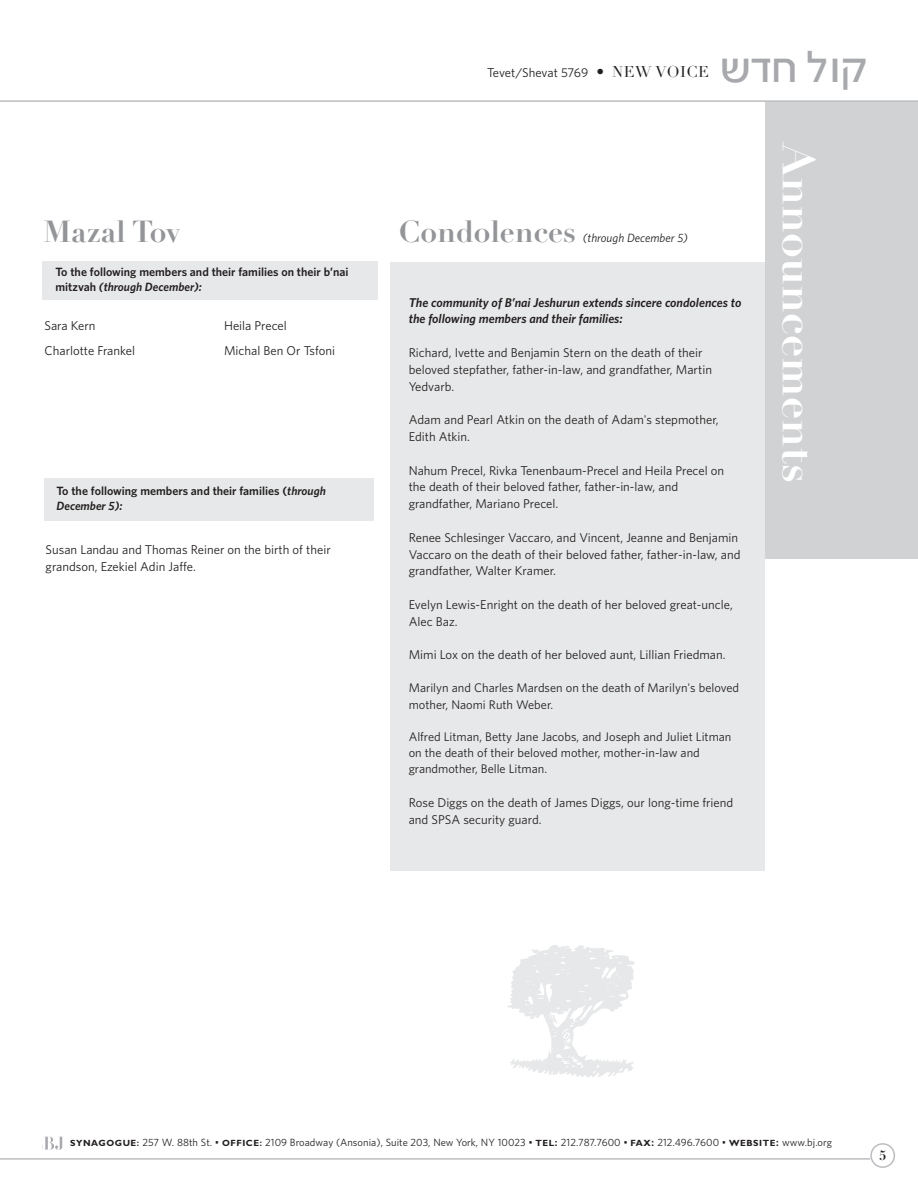
<style>
.page{position:relative;width:918px;height:1188px;background:#fff}
.page>*{position:absolute;margin:0;border:0;box-sizing:border-box;transform-origin:0 0}
.t1{font:130.65px "Df Organics Plain";color:#e7e8e9}
.t2{font:48.15px "Kastel D";letter-spacing:.03em;color:#a8a9ad}
.t3{font:700 44.55px "Didot LH";color:#fff}
.t4{font:700 30px "Didot LH";color:#939598}
.t5{font:700 13.5px "Didot LH";color:#231f20}
.t6{font:12.75px/16.8px "Whitney";color:#231f20}
.t7{font:italic 600 12.75px/16.8px "Whitney";color:#231f20}
.t8{font:12.45px/16.2px "Whitney";color:#231f20}
.t9{font:600 12px/15px "Whitney";color:#231f20}
.t10{font:italic 12px "Whitney";color:#231f20}
.t11{font:10.5px "Whitney";letter-spacing:.005em;color:#231f20}
.s1{font-family:"Didot LH";font-size:15.45px}
.s2{font-style:italic}
.s3{font-family:"Gill Sans";font-weight:700;font-size:9px}
.s4{font-weight:600;font-size:9px}
.s5{font-weight:600}
</style>
<div class="page">
<div style="left:42px;top:261px;width:336px;height:39px;background:#e7e8e9"></div>
<div style="left:390px;top:262px;width:374px;height:609px;background:#e7e8e9"></div>
<div style="left:44px;top:478px;width:330px;height:43px;background:#e7e8e9"></div>
<hr style="left:0;top:1158px;width:870px;height:2px;background:#bcbdc0">
<div style="left:765px;top:101px;width:153px;height:458px;background:#d1d2d4"></div>
<svg style="left:45px;top:1137px;width:18px;height:13px"></svg>
<svg style="left:870px;top:1143px;width:25px;height:25px"></svg>
<hr style="left:0;top:100px;width:918px;height:2px;background:#bcbdc0">
<p class="t6" style="left:487px;top:64px;width:223px">Tevet/Shevat 5769 <span class="s1">• NEW VOICE</span></p>
<h2 class="t2" style="left:723px;top:43px;width:148px">asj kue</h2>
<h3 class="t4" style="left:44px;top:221px;width:138px">Mazal Tov</h3>
<h3 class="t4" style="left:399px;top:221px;width:179px">Condolences</h3>
<p class="t10" style="left:583px;top:231px;width:107px">(through December 5)</p>
<p class="t9" style="left:56px;top:264px;width:294px">To the following members and their families on their b’nai mitzvah <span class="s2">(through December):</span></p>
<p class="t6" style="left:45px;top:313px;width:92px;line-height:25.5px">Sara Kern<br>Charlotte Frankel</p>
<p class="t6" style="left:224px;top:313px;width:113px;line-height:25.5px">Heila Precel<br>Michal Ben Or Tsfoni</p>
<p class="t9" style="left:57px;top:483px;width:271px">To the following members and their families (<span class="s2">through<br>December 5):</span></p>
<p class="t6" style="left:46px;top:541px;width:287px">Susan Landau and Thomas Reiner on the birth of their grandson, Ezekiel Adin Jaffe.</p>
<p class="t7" style="left:409px;top:294px;width:334px">The community of B’nai Jeshurun extends sincere condolences to the following members and their families:</p>
<p class="t6" style="left:409px;top:344px;width:305px">Richard, Ivette and Benjamin Stern on the death of their beloved stepfather, father-in-law, and grandfather, Martin<br>Yedvarb.</p>
<p class="t6" style="left:409px;top:411px;width:311px">Adam and Pearl Atkin on the death of Adam's stepmother,<br>Edith Atkin.</p>
<p class="t6" style="left:409px;top:462px;width:317px">Nahum Precel, Rivka Tenenbaum-Precel and Heila Precel on the death of their beloved father, father-in-law, and grandfather, Mariano Precel.</p>
<p class="t6" style="left:409px;top:529px;width:333px">Renee Schlesinger Vaccaro, and Vincent, Jeanne and Benjamin<br>Vaccaro on the death of their beloved father, father-in-law, and grandfather, Walter Kramer.</p>
<p class="t6" style="left:409px;top:596px;width:326px">Evelyn Lewis-Enright on the death of her beloved great-uncle,<br>Alec Baz.</p>
<p class="t6" style="left:409px;top:647px;width:318px">Mimi Lox on the death of her beloved aunt, Lillian Friedman.</p>
<p class="t8" style="left:409px;top:680px;width:332px">Marilyn and Charles Mardsen on the death of Marilyn's beloved mother, Naomi Ruth Weber.</p>
<p class="t8" style="left:409px;top:729px;width:324px">Alfred Litman, Betty Jane Jacobs, and Joseph and Juliet Litman on the death of their beloved mother, mother-in-law and grandmother, Belle Litman.</p>
<p class="t6" style="left:409px;top:794px;width:326px">Rose Diggs on the death of James Diggs, our long-time friend and SPSA security guard.</p>
<h3 class="t3" style="left:815px;top:143px;width:341px;rotate:90deg">Announcements</h3>
<h1 class="t1" style="left:501px;top:930px;width:141px">)</h1>
<p class="t11" style="left:70px;top:1136px;width:763px"><span class="s3">SYNAGOGUE</span><span class="s4">:</span> 257 W. 88th St. • <span class="s3">OFFICE</span><span class="s4">:</span> 2109 Broadway (Ansonia), Suite 203, New York, NY 10023 • <span class="s3">TEL</span><span class="s5">:</span> 212.787.7600 • <span class="s3">FAX</span><span class="s5">:</span> 212.496.7600 • <span class="s3">WEBSITE</span><span class="s5">:</span> www.bj.org</p>
<p class="t5" style="left:879px;top:1150px;width:9px">5</p>
</div>
